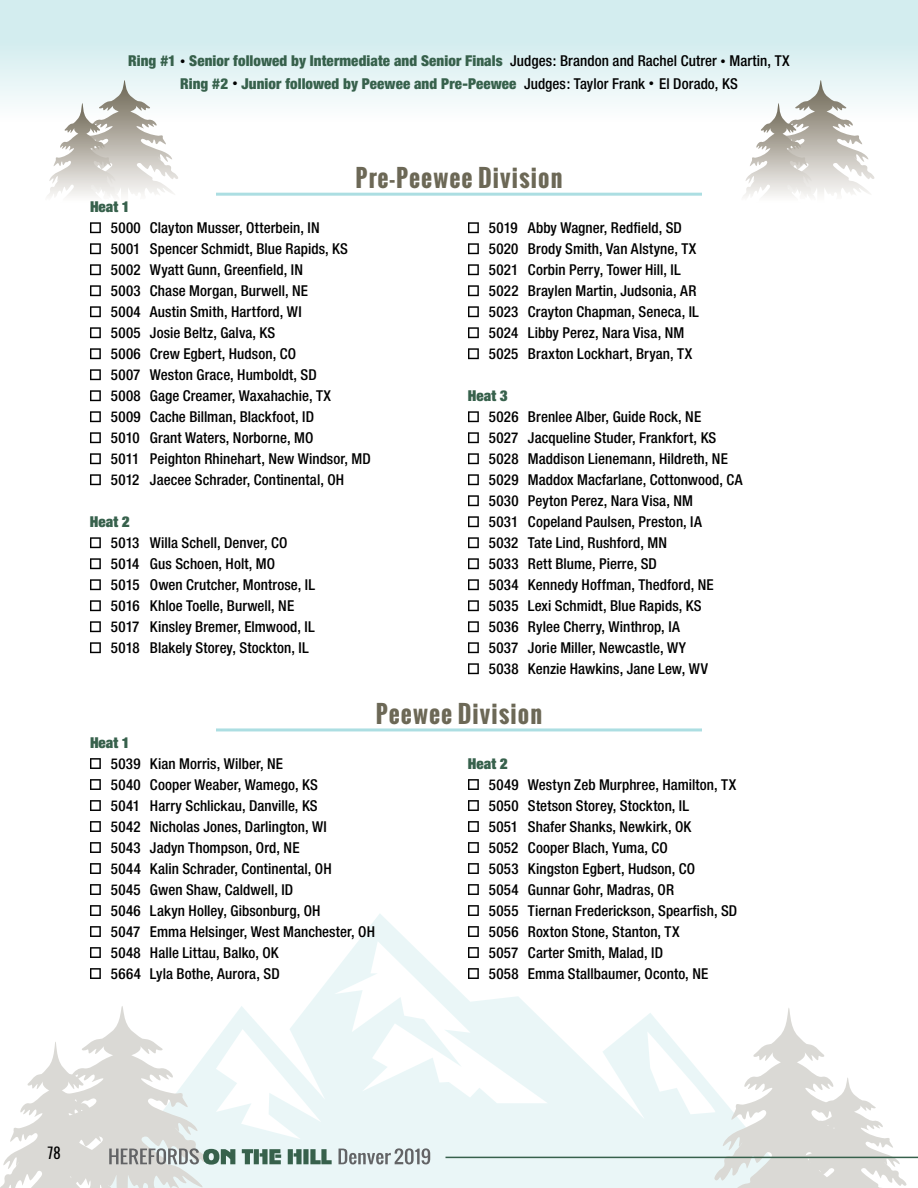
<style>
.page{position:relative;width:918px;height:1188px;background:#fff}
.page>*{position:absolute;margin:0;border:0;box-sizing:border-box;transform-origin:0 0}
.t1{font:700 24px "Oswald";letter-spacing:.05em;color:#6c6856}
.t2{font:500 condensed 15px/21px "Helvetica Neue";letter-spacing:.005em;color:#000}
.t3{font:900 condensed 15px/22.5px "Helvetica Neue";letter-spacing:.005em;color:#37614c;text-align:center}
.t4{font:900 expanded 15px "Helvetica Neue";letter-spacing:.005em;color:#37614c}
.t5{font:15px "Oswald";color:#000}
.s1{font-weight:500;font-size:10.5px;color:#000}
.s2{font-weight:500;color:#000}
</style>
<div class="page">
<svg style="left:370px;top:914px;width:277px;height:274px"></svg>
<svg style="left:647px;top:1008px;width:260px;height:180px"></svg>
<div style="left:0;top:0;width:918px;height:158px;background:linear-gradient(to bottom,#cae9eb,#fff)"></div>
<svg style="left:741px;top:97px;width:121px;height:99px"></svg>
<svg style="left:45px;top:97px;width:121px;height:99px"></svg>
<hr style="left:216px;top:193px;width:486px;height:3px;background:#acdee2">
<svg style="left:90px;top:222px;width:11px;height:11px"></svg>
<svg style="left:90px;top:243px;width:11px;height:11px"></svg>
<svg style="left:90px;top:264px;width:11px;height:11px"></svg>
<svg style="left:90px;top:285px;width:11px;height:11px"></svg>
<svg style="left:90px;top:306px;width:11px;height:11px"></svg>
<svg style="left:90px;top:327px;width:11px;height:11px"></svg>
<svg style="left:90px;top:348px;width:11px;height:11px"></svg>
<svg style="left:90px;top:369px;width:11px;height:11px"></svg>
<svg style="left:90px;top:390px;width:11px;height:11px"></svg>
<svg style="left:90px;top:411px;width:11px;height:11px"></svg>
<svg style="left:90px;top:432px;width:11px;height:11px"></svg>
<svg style="left:90px;top:453px;width:11px;height:11px"></svg>
<svg style="left:90px;top:474px;width:11px;height:11px"></svg>
<svg style="left:90px;top:537px;width:11px;height:11px"></svg>
<svg style="left:90px;top:558px;width:11px;height:11px"></svg>
<svg style="left:90px;top:579px;width:11px;height:11px"></svg>
<svg style="left:90px;top:600px;width:11px;height:11px"></svg>
<svg style="left:90px;top:621px;width:11px;height:11px"></svg>
<svg style="left:90px;top:642px;width:11px;height:11px"></svg>
<svg style="left:468px;top:222px;width:11px;height:11px"></svg>
<svg style="left:468px;top:243px;width:11px;height:11px"></svg>
<svg style="left:468px;top:264px;width:11px;height:11px"></svg>
<svg style="left:468px;top:285px;width:11px;height:11px"></svg>
<svg style="left:468px;top:306px;width:11px;height:11px"></svg>
<svg style="left:468px;top:327px;width:11px;height:11px"></svg>
<svg style="left:468px;top:348px;width:11px;height:11px"></svg>
<svg style="left:468px;top:411px;width:11px;height:11px"></svg>
<svg style="left:468px;top:432px;width:11px;height:11px"></svg>
<svg style="left:468px;top:453px;width:11px;height:11px"></svg>
<svg style="left:468px;top:474px;width:11px;height:11px"></svg>
<svg style="left:468px;top:495px;width:11px;height:11px"></svg>
<svg style="left:468px;top:516px;width:11px;height:11px"></svg>
<svg style="left:468px;top:537px;width:11px;height:11px"></svg>
<svg style="left:468px;top:558px;width:11px;height:11px"></svg>
<svg style="left:468px;top:579px;width:11px;height:11px"></svg>
<svg style="left:468px;top:600px;width:11px;height:11px"></svg>
<svg style="left:468px;top:621px;width:11px;height:11px"></svg>
<svg style="left:468px;top:642px;width:11px;height:11px"></svg>
<svg style="left:468px;top:663px;width:11px;height:11px"></svg>
<hr style="left:216px;top:728px;width:486px;height:3px;background:#acdee2">
<svg style="left:90px;top:758px;width:11px;height:11px"></svg>
<svg style="left:90px;top:779px;width:11px;height:11px"></svg>
<svg style="left:90px;top:800px;width:11px;height:11px"></svg>
<svg style="left:90px;top:821px;width:11px;height:11px"></svg>
<svg style="left:90px;top:842px;width:11px;height:11px"></svg>
<svg style="left:90px;top:863px;width:11px;height:11px"></svg>
<svg style="left:90px;top:884px;width:11px;height:11px"></svg>
<svg style="left:90px;top:905px;width:11px;height:11px"></svg>
<svg style="left:468px;top:779px;width:11px;height:11px"></svg>
<svg style="left:468px;top:800px;width:11px;height:11px"></svg>
<svg style="left:468px;top:821px;width:11px;height:11px"></svg>
<svg style="left:468px;top:842px;width:11px;height:11px"></svg>
<svg style="left:468px;top:863px;width:11px;height:11px"></svg>
<svg style="left:468px;top:884px;width:11px;height:11px"></svg>
<svg style="left:468px;top:905px;width:11px;height:11px"></svg>
<svg style="left:0;top:926px;width:548px;height:262px"></svg>
<hr style="left:446px;top:1157px;width:472px;height:1px;background:#37614c">
<p class="t3" style="left:128px;top:49px;width:663px">Ring #1 <span class="s1">•</span> Senior followed by Intermediate and Senior Finals <span class="s2">Judges: Brandon and Rachel Cutrer</span> <span class="s1">•</span> <span class="s2">Martin, TX<br></span>Ring #2 <span class="s1">•</span> Junior followed by Peewee and Pre-Peewee <span class="s2">Judges: Taylor Frank</span> <span class="s1">•</span> <span class="s2">El Dorado, KS</span></p>
<h1 class="t1" style="left:355px;top:160px;width:209px">Pre-Peewee Division</h1>
<p class="t4" style="left:90px;top:197px;width:41px">Heat 1</p>
<p class="t2" style="left:111px;top:217px;width:261px">5000 Clayton Musser, Otterbein, IN<br>5001 Spencer Schmidt, Blue Rapids, KS 5002 Wyatt Gunn, Greenfield, IN<br>5003 Chase Morgan, Burwell, NE<br>5004 Austin Smith, Hartford, WI<br>5005 Josie Beltz, Galva, KS<br>5006 Crew Egbert, Hudson, CO<br>5007 Weston Grace, Humboldt, SD<br>5008 Gage Creamer, Waxahachie, TX<br>5009 Cache Billman, Blackfoot, ID<br>5010 Grant Waters, Norborne, MO<br>5011 Peighton Rhinehart, New Windsor, MD 5012 Jaecee Schrader, Continental, OH</p>
<p class="t4" style="left:90px;top:512px;width:41px">Heat 2</p>
<p class="t2" style="left:111px;top:532px;width:206px">5013 Willa Schell, Denver, CO<br>5014 Gus Schoen, Holt, MO<br>5015 Owen Crutcher, Montrose, IL<br>5016 Khloe Toelle, Burwell, NE<br>5017 Kinsley Bremer, Elmwood, IL<br>5018 Blakely Storey, Stockton, IL</p>
<p class="t2" style="left:489px;top:217px;width:211px">5019 Abby Wagner, Redfield, SD<br>5020 Brody Smith, Van Alstyne, TX<br>5021 Corbin Perry, Tower Hill, IL<br>5022 Braylen Martin, Judsonia, AR<br>5023 Crayton Chapman, Seneca, IL<br>5024 Libby Perez, Nara Visa, NM<br>5025 Braxton Lockhart, Bryan, TX</p>
<p class="t4" style="left:468px;top:386px;width:41px">Heat 3</p>
<p class="t2" style="left:489px;top:406px;width:255px">5026 Brenlee Alber, Guide Rock, NE<br>5027 Jacqueline Studer, Frankfort, KS 5028 Maddison Lienemann, Hildreth, NE 5029 Maddox Macfarlane, Cottonwood, CA 5030 Peyton Perez, Nara Visa, NM<br>5031 Copeland Paulsen, Preston, IA<br>5032 Tate Lind, Rushford, MN<br>5033 Rett Blume, Pierre, SD<br>5034 Kennedy Hoffman, Thedford, NE 5035 Lexi Schmidt, Blue Rapids, KS<br>5036 Rylee Cherry, Winthrop, IA<br>5037 Jorie Miller, Newcastle, WY<br>5038 Kenzie Hawkins, Jane Lew, WV</p>
<h1 class="t1" style="left:376px;top:696px;width:168px">Peewee Division</h1>
<p class="t4" style="left:90px;top:733px;width:41px">Heat 1</p>
<p class="t2" style="left:111px;top:753px;width:266px">5039 Kian Morris, Wilber, NE<br>5040 Cooper Weaber, Wamego, KS<br>5041 Harry Schlickau, Danville, KS<br>5042 Nicholas Jones, Darlington, WI<br>5043 Jadyn Thompson, Ord, NE<br>5044 Kalin Schrader, Continental, OH<br>5045 Gwen Shaw, Caldwell, ID<br>5046 Lakyn Holley, Gibsonburg, OH<br>5047 Emma Helsinger, West Manchester, OH<br>5048 Halle Littau, Balko, OK<br>5664 Lyla Bothe, Aurora, SD</p>
<p class="t4" style="left:468px;top:754px;width:41px">Heat 2</p>
<p class="t2" style="left:489px;top:774px;width:250px">5049 Westyn Zeb Murphree, Hamilton, TX<br>5050 Stetson Storey, Stockton, IL<br>5051 Shafer Shanks, Newkirk, OK<br>5052 Cooper Blach, Yuma, CO<br>5053 Kingston Egbert, Hudson, CO<br>5054 Gunnar Gohr, Madras, OR<br>5055 Tiernan Frederickson, Spearfish, SD<br>5056 Roxton Stone, Stanton, TX<br>5057 Carter Smith, Malad, ID<br>5058 Emma Stallbaumer, Oconto, NE</p>
<p class="t5" style="left:47px;top:1143px;width:15px">78</p>
</div>
